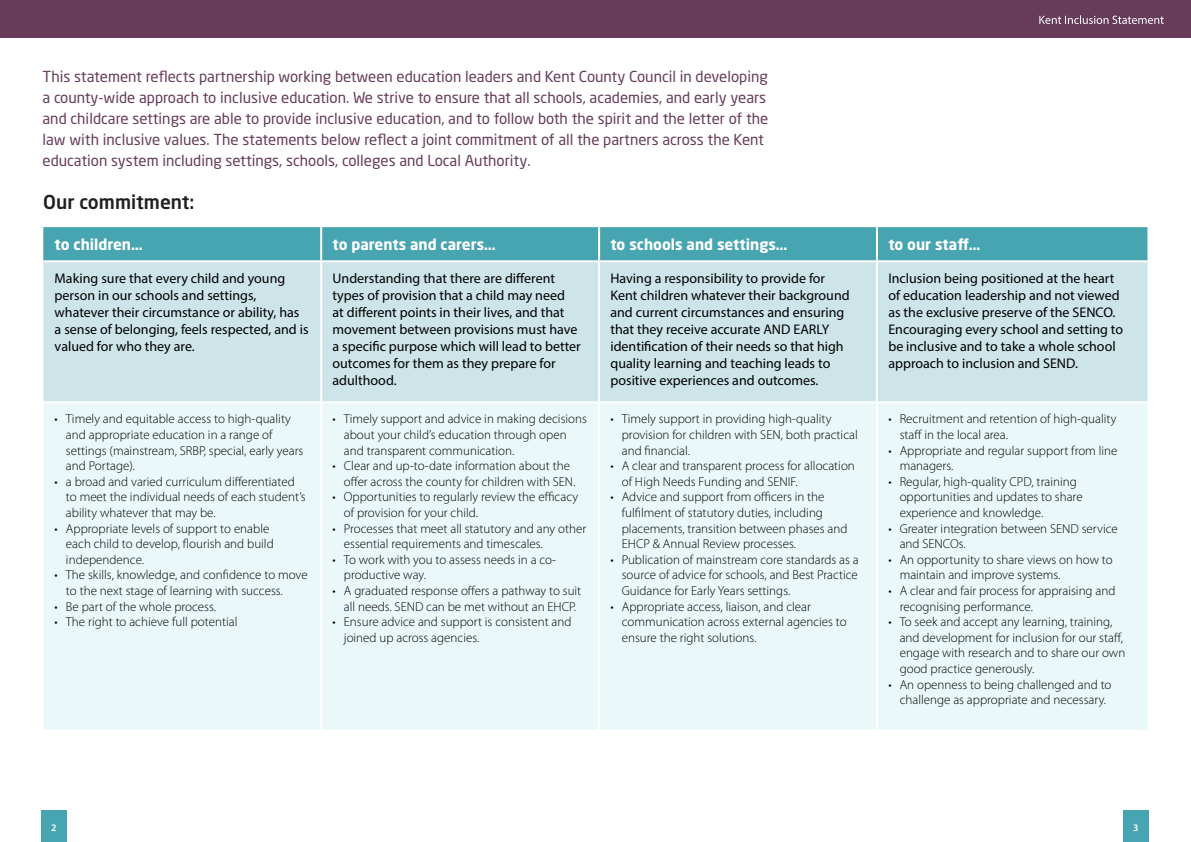
<style>
.page{position:relative;width:1191px;height:842px;background:#fff}
.page>*{position:absolute;margin:0;border:0;box-sizing:border-box;transform-origin:0 0}
.List_Paragraph{font:500 19px "Neo Sans Std";color:#231f20}
.t1{font:15px/21px "Neo Sans Std";color:#663c5a}
.List_Paragraph-2{font:700 15px "Neo Sans Std";color:#fff}
.List_Paragraph-3{font:14px/17px "Myriad Pro";color:#000}
.t2{font:300 13px/15.6px "Myriad Pro";color:#000}
.t3{font:600 10px "Myriad Pro";color:#fff}
</style>
<div class="page">
<div style="left:0;top:0;width:1191px;height:38px;background:#663c5a"></div>
<div style="left:1123px;top:811px;width:25px;height:31px;background:#47a4b1"></div>
<div style="left:41px;top:811px;width:26px;height:31px;background:#47a4b1"></div>
<svg style="left:1039px;top:15px;width:124px;height:9px"></svg>
<div style="left:43px;top:227px;width:1104px;height:33px;background:#47a4b1"></div>
<div style="left:43px;top:262px;width:1104px;height:139px;background:#cde4e8"></div>
<div style="left:43px;top:403px;width:1104px;height:327px;background:#ebf8fa"></div>
<hr style="left:320px;top:227px;width:2px;height:33px;background:#fff">
<hr style="left:598px;top:227px;width:2px;height:33px;background:#fff">
<hr style="left:876px;top:227px;width:2px;height:33px;background:#fff">
<hr style="left:320px;top:262px;width:2px;height:139px;background:#fff">
<hr style="left:598px;top:262px;width:2px;height:139px;background:#fff">
<hr style="left:876px;top:262px;width:2px;height:139px;background:#fff">
<hr style="left:320px;top:403px;width:2px;height:327px;background:#fff">
<hr style="left:598px;top:403px;width:2px;height:327px;background:#fff">
<hr style="left:876px;top:403px;width:2px;height:327px;background:#fff">
<p class="t1" style="left:43px;top:66px;width:727px">This statement reflects partnership working between education leaders and Kent County Council in developing a county-wide approach to inclusive education. We strive to ensure that all schools, academies, and early years and childcare settings are able to provide inclusive education, and to follow both the spirit and the letter of the law with inclusive values. The statements below reflect a joint commitment of all the partners across the Kent education system including settings, schools, colleges and Local Authority.</p>
<p class="List_Paragraph" style="left:43px;top:190px;width:153px">Our commitment:</p>
<p class="List_Paragraph-2" style="left:55px;top:235px;width:89px">to children…</p>
<p class="List_Paragraph-2" style="left:332px;top:235px;width:165px">to parents and carers…</p>
<p class="List_Paragraph-2" style="left:610px;top:235px;width:178px">to schools and settings…</p>
<p class="List_Paragraph-2" style="left:888px;top:235px;width:94px">to our staff…</p>
<p class="List_Paragraph-3" style="left:55px;top:270px;width:255px">Making sure that every child and young person in our schools and settings, whatever their circumstance or ability, has a sense of belonging, feels respected, and is valued for who they are.</p>
<p class="List_Paragraph-3" style="left:332px;top:270px;width:250px">Understanding that there are different types of provision that a child may need<br>at different points in their lives, and that movement between provisions must have a specific purpose which will lead to better outcomes for them as they prepare for adulthood.</p>
<p class="List_Paragraph-3" style="left:610px;top:270px;width:241px">Having a responsibility to provide for Kent children whatever their background and current circumstances and ensuring that they receive accurate AND EARLY identification of their needs so that high quality learning and teaching leads to positive experiences and outcomes.</p>
<p class="List_Paragraph-3" style="left:888px;top:270px;width:236px">Inclusion being positioned at the heart of education leadership and not viewed as the exclusive preserve of the SENCO.<br>Encouraging every school and setting to be inclusive and to take a whole school approach to inclusion and SEND.</p>
<p class="t2" style="left:66px;top:411px;width:239px;text-indent:-11px">• Timely and equitable access to high-quality and appropriate education in a range of settings (mainstream, SRBP, special, early years and Portage).</p>
<p class="t2" style="left:66px;top:473px;width:241px;text-indent:-11px">• a broad and varied curriculum differentiated to meet the individual needs of each student’s ability whatever that may be.</p>
<p class="t2" style="left:66px;top:520px;width:209px;text-indent:-11px">• Appropriate levels of support to enable each child to develop, flourish and build independence.</p>
<p class="t2" style="left:66px;top:567px;width:243px;text-indent:-11px">• The skills, knowledge, and confidence to move to the next stage of learning with success.</p>
<p class="t2" style="left:55px;top:598px;width:163px">• Be part of the whole process.</p>
<p class="t2" style="left:55px;top:614px;width:184px">• The right to achieve full potential</p>
<p class="t2" style="left:899px;top:411px;width:218px;text-indent:-11px">• Recruitment and retention of high-quality staff in the local area.</p>
<p class="t2" style="left:899px;top:442px;width:219px;text-indent:-11px">• Appropriate and regular support from line managers.</p>
<p class="t2" style="left:899px;top:473px;width:184px;text-indent:-11px">• Regular, high-quality CPD, training opportunities and updates to share experience and knowledge.</p>
<p class="t2" style="left:899px;top:520px;width:220px;text-indent:-11px">• Greater integration between SEND service and SENCOs.</p>
<p class="t2" style="left:899px;top:551px;width:215px;text-indent:-11px">• An opportunity to share views on how to maintain and improve systems.</p>
<p class="t2" style="left:899px;top:583px;width:217px;text-indent:-11px">• A clear and fair process for appraising and recognising performance.</p>
<p class="t2" style="left:899px;top:614px;width:227px;text-indent:-11px">• To seek and accept any learning, training, and development for inclusion for our staff, engage with research and to share our own good practice generously.</p>
<p class="t2" style="left:888px;top:676px;width:225px;text-align:center">• An openness to being challenged and to challenge as appropriate and necessary.</p>
<p class="t2" style="left:344px;top:411px;width:244px;text-indent:-11px">• Timely support and advice in making decisions about your child’s education through open and transparent communication.</p>
<p class="t2" style="left:344px;top:458px;width:233px;text-indent:-11px">• Clear and up-to-date information about the offer across the county for children with SEN.</p>
<p class="t2" style="left:344px;top:489px;width:236px;text-indent:-11px">• Opportunities to regularly review the efficacy of provision for your child.</p>
<p class="t2" style="left:344px;top:520px;width:244px;text-indent:-11px">• Processes that meet all statutory and any other essential requirements and timescales.</p>
<p class="t2" style="left:344px;top:551px;width:214px;text-indent:-11px">• To work with you to assess needs in a co&shy;productive way.</p>
<p class="t2" style="left:332px;top:583px;width:250px;text-align:center">• A graduated response offers a pathway to suit all needs. SEND can be met without an EHCP.</p>
<p class="t2" style="left:344px;top:614px;width:229px;text-indent:-11px">• Ensure advice and support is consistent and joined up across agencies.</p>
<p class="t2" style="left:622px;top:411px;width:237px;text-indent:-11px">• Timely support in providing high-quality provision for children with SEN, both practical and financial.</p>
<p class="t2" style="left:622px;top:458px;width:235px;text-indent:-11px">• A clear and transparent process for allocation of High Needs Funding and SENIF.</p>
<p class="t2" style="left:622px;top:489px;width:227px;text-indent:-11px">• Advice and support from officers in the fulfilment of statutory duties, including placements, transition between phases and EHCP &amp; Annual Review processes.</p>
<p class="t2" style="left:622px;top:551px;width:238px;text-align:justify;text-indent:-11px">• Publication of mainstream core standards as a source of advice for schools, and Best Practice Guidance for Early Years settings.</p>
<p class="t2" style="left:622px;top:598px;width:226px;text-indent:-11px">• Appropriate access, liaison, and clear communication across external agencies to ensure the right solutions.</p>
<p class="t3" style="left:51px;top:822px;width:7px">2</p>
<p class="t3" style="left:1133px;top:822px;width:7px">3</p>
</div>
